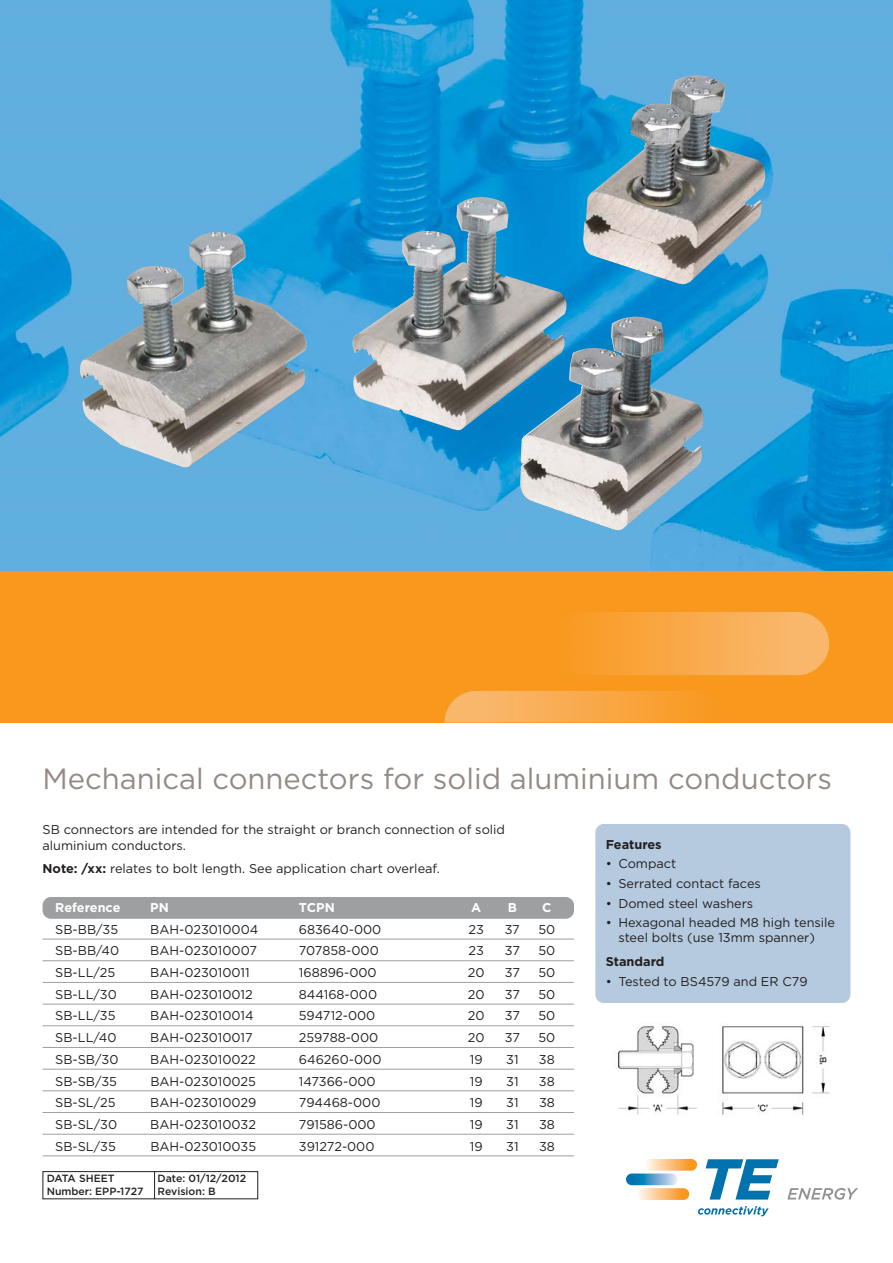
<style>
.page{position:relative;width:893px;height:1263px;background:#fff}
.page>*{position:absolute;margin:0;border:0;box-sizing:border-box;transform-origin:0 0}
.t1{font:29.25px "Gotham";color:#948a85}
.t2{font:12.75px/15.3px "Gotham";color:#231f20}
.t3{font:700 12.75px "Gotham";color:#fff}
.t4{font:700 12.75px "Gotham";color:#231f20}
.t5{font:500 10.5px "Gotham";color:#231f20}
.s1{font-weight:700}
</style>
<div class="page">
<div style="left:595px;top:824px;width:255px;height:179px;background:#b5cade;border-radius:9px"></div>
<div style="left:43px;top:897px;width:531px;height:22px;background:#9d9fa1;border-radius:9px"></div>
<hr style="left:43px;top:939px;width:531px;height:1px;background:#9d9fa1">
<hr style="left:43px;top:960px;width:531px;height:1px;background:#9d9fa1">
<hr style="left:43px;top:982px;width:531px;height:1px;background:#9d9fa1">
<hr style="left:43px;top:1004px;width:531px;height:1px;background:#9d9fa1">
<hr style="left:43px;top:1025px;width:531px;height:1px;background:#9d9fa1">
<hr style="left:43px;top:1047px;width:531px;height:1px;background:#9d9fa1">
<hr style="left:43px;top:1069px;width:531px;height:1px;background:#9d9fa1">
<hr style="left:43px;top:1090px;width:531px;height:1px;background:#9d9fa1">
<hr style="left:43px;top:1112px;width:531px;height:1px;background:#9d9fa1">
<hr style="left:43px;top:1134px;width:531px;height:1px;background:#9d9fa1">
<hr style="left:43px;top:1155px;width:531px;height:1px;background:#9d9fa1">
<img style="left:617px;top:1026px;width:213px;height:89px">
<img style="left:0;top:0;width:893px;height:571px">
<div style="left:43px;top:1171px;width:215px;height:28px;border:1px solid #231f20"></div>
<svg style="left:154px;top:1171px;width:1px;height:28px"></svg>
<img style="left:79px;top:196px;width:623px;height:335px">
<div style="left:0;top:571px;width:893px;height:151px;background:#f8981d"></div>
<img style="left:550px;top:612px;width:279px;height:63px;border-radius:32px">
<img style="left:445px;top:691px;width:243px;height:31px">
<svg style="left:787px;top:1188px;width:71px;height:12px"></svg>
<svg style="left:645px;top:1159px;width:52px;height:11px"></svg>
<svg style="left:638px;top:1188px;width:51px;height:12px"></svg>
<svg style="left:626px;top:1173px;width:51px;height:12px"></svg>
<svg style="left:706px;top:1159px;width:73px;height:40px"></svg>
<svg style="left:698px;top:1206px;width:71px;height:10px"></svg>
<h1 class="t1" style="left:43px;top:767px;width:791px">Mechanical connectors for solid aluminium conductors</h1>
<p class="t2" style="left:43px;top:823px;width:464px">SB connectors are intended for the straight or branch connection of solid aluminium conductors.</p>
<p class="t2" style="left:43px;top:862px;width:399px"><span class="s1">Note: /xx:</span> relates to bolt length. See application chart overleaf.</p>
<p class="t4" style="left:606px;top:839px;width:58px">Features</p>
<p class="t2" style="left:606px;top:857px;width:72px">• Compact</p>
<p class="t2" style="left:606px;top:877px;width:157px">• Serrated contact faces</p>
<p class="t2" style="left:606px;top:896px;width:149px">• Domed steel washers</p>
<p class="t2" style="left:606px;top:916px;width:231px;text-align:center">• Hexagonal headed M8 high tensile steel bolts (use 13mm spanner)</p>
<p class="t4" style="left:606px;top:957px;width:60px">Standard</p>
<p class="t2" style="left:606px;top:974px;width:203px">• Tested to BS4579 and ER C79</p>
<p class="t3" style="left:55px;top:903px;width:67px">Reference</p>
<p class="t3" style="left:150px;top:903px;width:20px">PN</p>
<p class="t3" style="left:299px;top:903px;width:37px">TCPN</p>
<p class="t3" style="left:471px;top:903px;width:12px">A</p>
<p class="t3" style="left:508px;top:903px;width:11px">B</p>
<p class="t3" style="left:542px;top:903px;width:11px">C</p>
<p class="t2" style="left:55px;top:922px;width:64px">SB-BB/35</p>
<p class="t2" style="left:150px;top:922px;width:110px">BAH-023010004</p>
<p class="t2" style="left:299px;top:922px;width:84px">683640-000</p>
<p class="t2" style="left:468px;top:922px;width:17px">23</p>
<p class="t2" style="left:505px;top:922px;width:17px">37</p>
<p class="t2" style="left:538px;top:922px;width:18px">50</p>
<p class="t2" style="left:55px;top:944px;width:65px">SB-BB/40</p>
<p class="t2" style="left:150px;top:944px;width:108px">BAH-023010007</p>
<p class="t2" style="left:299px;top:944px;width:81px">707858-000</p>
<p class="t2" style="left:468px;top:944px;width:17px">23</p>
<p class="t2" style="left:505px;top:944px;width:17px">37</p>
<p class="t2" style="left:538px;top:944px;width:18px">50</p>
<p class="t2" style="left:55px;top:966px;width:61px">SB-LL/25</p>
<p class="t2" style="left:150px;top:966px;width:101px">BAH-023010011</p>
<p class="t2" style="left:299px;top:966px;width:79px">168896-000</p>
<p class="t2" style="left:468px;top:966px;width:18px">20</p>
<p class="t2" style="left:505px;top:966px;width:17px">37</p>
<p class="t2" style="left:538px;top:966px;width:18px">50</p>
<p class="t2" style="left:55px;top:987px;width:63px">SB-LL/30</p>
<p class="t2" style="left:150px;top:987px;width:104px">BAH-023010012</p>
<p class="t2" style="left:299px;top:987px;width:80px">844168-000</p>
<p class="t2" style="left:468px;top:987px;width:18px">20</p>
<p class="t2" style="left:505px;top:987px;width:17px">37</p>
<p class="t2" style="left:538px;top:987px;width:18px">50</p>
<p class="t2" style="left:55px;top:1009px;width:62px">SB-LL/35</p>
<p class="t2" style="left:150px;top:1009px;width:105px">BAH-023010014</p>
<p class="t2" style="left:299px;top:1009px;width:78px">594712-000</p>
<p class="t2" style="left:468px;top:1009px;width:18px">20</p>
<p class="t2" style="left:505px;top:1009px;width:17px">37</p>
<p class="t2" style="left:538px;top:1009px;width:18px">50</p>
<p class="t2" style="left:55px;top:1031px;width:63px">SB-LL/40</p>
<p class="t2" style="left:150px;top:1031px;width:104px">BAH-023010017</p>
<p class="t2" style="left:299px;top:1031px;width:81px">259788-000</p>
<p class="t2" style="left:468px;top:1031px;width:18px">20</p>
<p class="t2" style="left:505px;top:1031px;width:17px">37</p>
<p class="t2" style="left:538px;top:1031px;width:18px">50</p>
<p class="t2" style="left:55px;top:1052px;width:65px">SB-SB/30</p>
<p class="t2" style="left:150px;top:1052px;width:107px">BAH-023010022</p>
<p class="t2" style="left:299px;top:1052px;width:84px">646260-000</p>
<p class="t2" style="left:470px;top:1052px;width:14px">19</p>
<p class="t2" style="left:506px;top:1052px;width:14px">31</p>
<p class="t2" style="left:539px;top:1052px;width:17px">38</p>
<p class="t2" style="left:55px;top:1074px;width:63px">SB-SB/35</p>
<p class="t2" style="left:150px;top:1074px;width:107px">BAH-023010025</p>
<p class="t2" style="left:299px;top:1074px;width:78px">147366-000</p>
<p class="t2" style="left:470px;top:1074px;width:14px">19</p>
<p class="t2" style="left:506px;top:1074px;width:14px">31</p>
<p class="t2" style="left:539px;top:1074px;width:17px">38</p>
<p class="t2" style="left:55px;top:1096px;width:62px">SB-SL/25</p>
<p class="t2" style="left:150px;top:1096px;width:108px">BAH-023010029</p>
<p class="t2" style="left:299px;top:1096px;width:83px">794468-000</p>
<p class="t2" style="left:470px;top:1096px;width:14px">19</p>
<p class="t2" style="left:506px;top:1096px;width:14px">31</p>
<p class="t2" style="left:539px;top:1096px;width:17px">38</p>
<p class="t2" style="left:55px;top:1117px;width:63px">SB-SL/30</p>
<p class="t2" style="left:150px;top:1117px;width:107px">BAH-023010032</p>
<p class="t2" style="left:299px;top:1117px;width:78px">791586-000</p>
<p class="t2" style="left:470px;top:1117px;width:14px">19</p>
<p class="t2" style="left:506px;top:1117px;width:14px">31</p>
<p class="t2" style="left:539px;top:1117px;width:17px">38</p>
<p class="t2" style="left:55px;top:1139px;width:62px">SB-SL/35</p>
<p class="t2" style="left:150px;top:1139px;width:107px">BAH-023010035</p>
<p class="t2" style="left:299px;top:1139px;width:77px">391272-000</p>
<p class="t2" style="left:470px;top:1139px;width:14px">19</p>
<p class="t2" style="left:506px;top:1139px;width:14px">31</p>
<p class="t2" style="left:539px;top:1139px;width:17px">38</p>
<p class="t5" style="left:47px;top:1175px;width:69px">DATA SHEET</p>
<p class="t5" style="left:158px;top:1175px;width:90px">Date: 01/12/2012</p>
<p class="t5" style="left:47px;top:1187px;width:98px">Number: EPP-1727</p>
<p class="t5" style="left:158px;top:1187px;width:60px">Revision: B</p>
</div>
